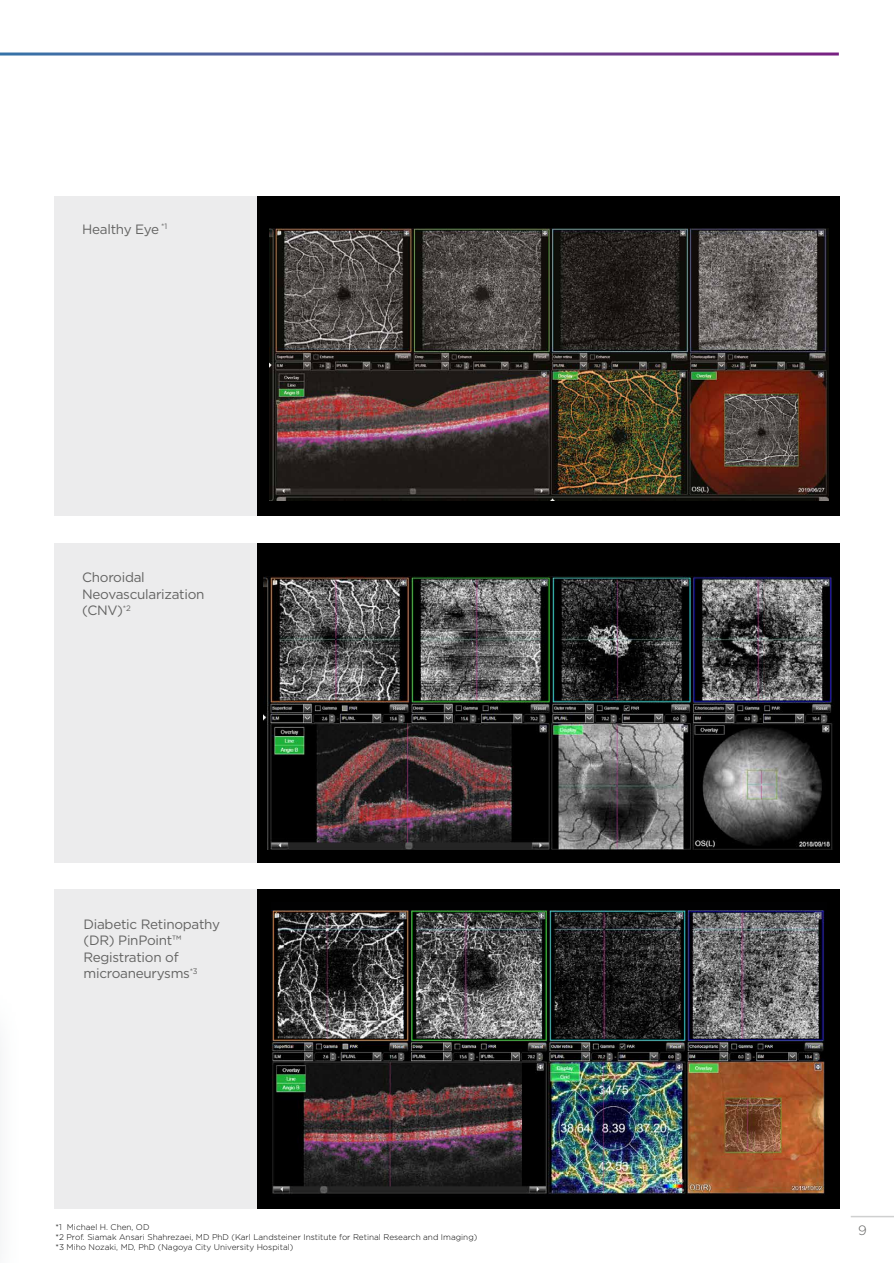
<style>
.page{position:relative;width:894px;height:1263px;background:#fff}
.page>*{position:absolute;margin:0;border:0;box-sizing:border-box;transform-origin:0 0}
.t1{font:13.5px/16.5px "Gotham";letter-spacing:-.02em;color:#636362}
.t2{font:300 13.5px "Gotham";color:#636362}
.t3{font:300 8.25px/9.9px "Gotham";color:#000}
</style>
<div class="page">
<hr style="left:850px;top:1215px;width:43px;height:2px;background:#cfd0d0">
<div style="left:54px;top:196px;width:785px;height:319px;background:#ececed"></div>
<div style="left:257px;top:196px;width:582px;height:319px;background:#000"></div>
<img style="left:269px;top:228px;width:558px;height:273px">
<div style="left:54px;top:543px;width:785px;height:319px;background:#ececed"></div>
<div style="left:257px;top:543px;width:582px;height:319px;background:#000"></div>
<img style="left:263px;top:576px;width:570px;height:273px">
<div style="left:54px;top:889px;width:785px;height:320px;background:#ececed"></div>
<div style="left:257px;top:889px;width:582px;height:320px;background:#000"></div>
<img style="left:271px;top:910px;width:554px;height:284px">
<svg style="left:0;top:52px;width:838px;height:4px;background:#867aaf"></svg>
<h1 class="t1" style="left:82px;top:220px;width:86px">Healthy Eye <sup>*1</sup></h1>
<h1 class="t1" style="left:82px;top:569px;width:124px">Choroidal<br>Neovascularization (CNV)<sup>*2</sup></h1>
<h1 class="t1" style="left:83px;top:915px;width:138px">Diabetic Retinopathy (DR) PinPoint™<br>Registration of microaneurysms<sup>*3</sup></h1>
<p class="t3" style="left:56px;top:1222px;width:423px">*1 Michael H. Chen, OD<br>*2 Prof. Siamak Ansari Shahrezaei, MD PhD (Karl Landsteiner Institute for Retinal Research and Imaging) *3 Miho Nozaki, MD, PhD (Nagoya City University Hospital)</p>
<h1 class="t2" style="left:857px;top:1221px;width:10px">9</h1>
</div>
